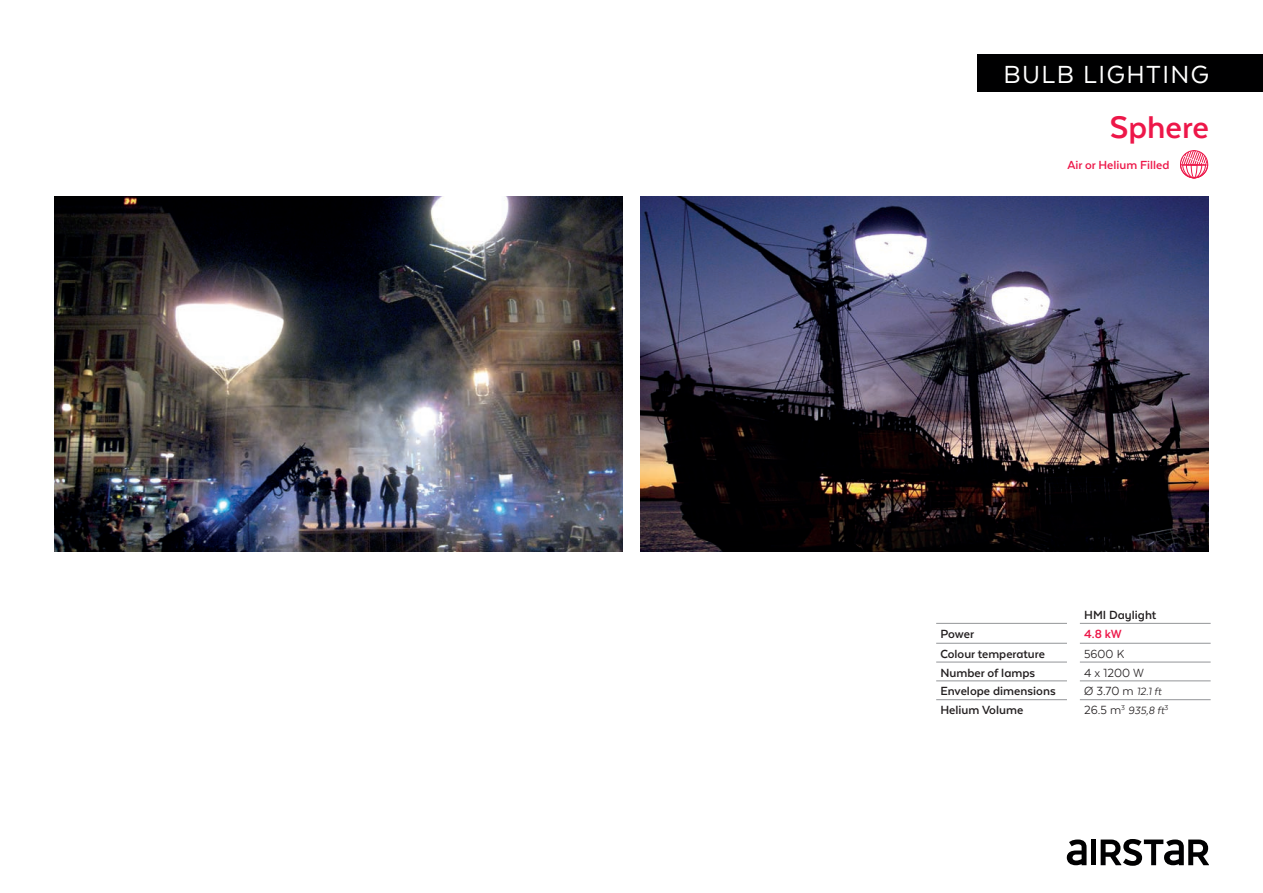
<style>
.page{position:relative;width:1263px;height:893px;background:#fff}
.page>*{position:absolute;margin:0;border:0;box-sizing:border-box;transform-origin:0 0}
.t1{font:700 36px "Texta";color:#ed1749}
.t2{font:28.5px "Texta";letter-spacing:.05em;color:#fff}
.t3{font:700 13.65px "Texta Alt";color:#231f20}
.t4{font:13.65px "Texta Alt";color:#231f20}
.t5{font:700 13.65px "Texta Alt";color:#ed1749}
.t6{font:700 13.5px "Texta Alt";color:#231f20}
.t7{font:700 13.5px "Texta Alt";color:#ed1749}
.t8{font:13.5px "Texta Alt";color:#231f20}
.t9{font:italic 12.15px "Texta Alt";color:#231f20}
.s1{font-style:italic;font-size:12.15px}
.s2{font-style:normal;font-size:13.65px}
</style>
<div class="page">
<div style="left:978px;top:54px;width:285px;height:37px;background:#000001"></div>
<div style="left:1091px;top:839px;width:5px;height:26px;background:#000001"></div>
<svg style="left:1101px;top:839px;width:108px;height:27px"></svg>
<svg style="left:1066px;top:839px;width:20px;height:26px"></svg>
<img style="left:54px;top:197px;width:569px;height:355px">
<img style="left:640px;top:197px;width:569px;height:355px">
<svg style="left:1180px;top:150px;width:28px;height:29px"></svg>
<hr style="left:936px;top:623px;width:131px;height:1px;background:#939598">
<hr style="left:936px;top:643px;width:131px;height:1px;background:#939598">
<hr style="left:1080px;top:643px;width:131px;height:1px;background:#939598">
<hr style="left:936px;top:662px;width:131px;height:1px;background:#939598">
<hr style="left:1080px;top:662px;width:131px;height:1px;background:#939598">
<hr style="left:936px;top:680px;width:131px;height:1px;background:#939598">
<hr style="left:1080px;top:680px;width:131px;height:1px;background:#939598">
<hr style="left:1080px;top:623px;width:131px;height:1px;background:#939598">
<hr style="left:936px;top:699px;width:131px;height:1px;background:#939598">
<hr style="left:1080px;top:699px;width:131px;height:1px;background:#939598">
<h2 class="t2" style="left:1003px;top:60px;width:207px">BULB LIGHTING</h2>
<p class="t1" style="left:1110px;top:109px;width:101px">Sphere</p>
<p class="t7" style="left:1067px;top:158px;width:103px">Air or Helium Filled</p>
<p class="t3" style="left:1084px;top:608px;width:74px">HMI Daylight</p>
<p class="t3" style="left:940px;top:627px;width:35px">Power</p>
<p class="t5" style="left:1084px;top:627px;width:39px">4.8 kW</p>
<p class="t6" style="left:940px;top:647px;width:106px">Colour temperature</p>
<p class="t8" style="left:1084px;top:647px;width:42px">5600 K</p>
<p class="t3" style="left:940px;top:665px;width:96px">Number of lamps</p>
<p class="t4" style="left:1084px;top:665px;width:61px">4 x 1200 W</p>
<p class="t3" style="left:940px;top:684px;width:117px">Envelope dimensions</p>
<p class="t4" style="left:1084px;top:684px;width:79px">Ø 3.70 m <span class="s1">12.1 ft</span></p>
<p class="t3" style="left:940px;top:703px;width:84px">Helium Volume</p>
<p class="t9" style="left:1084px;top:704px;width:86px"><span class="s2">26.5 m</span><sup>3</sup> 935,8 ft<sup>3</sup></p>
</div>
